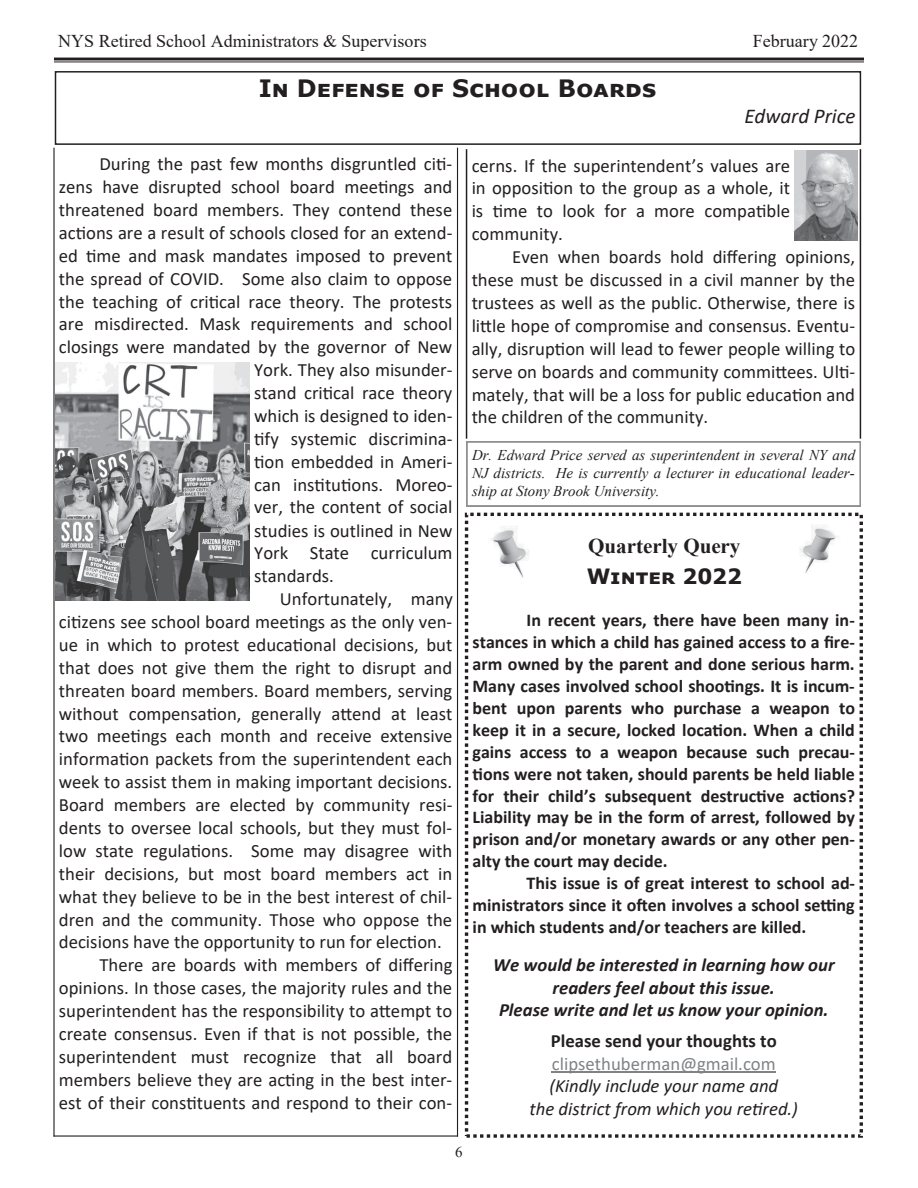
<style>
.page{position:relative;width:918px;height:1188px;background:#fff}
.page>*{position:absolute;margin:0;border:0;box-sizing:border-box;transform-origin:0 0}
.t1{font:700 24px "Verdana";color:#231f20}
.t2{font:italic 21.15px "Calibri";color:#231f20}
.t3{font:700 21px "Times New Roman";color:#231f20}
.t4{font:700 21px "Verdana";color:#231f20}
.t5{font:18.75px/23px "Calibri";color:#231f20;text-align:justify}
.t6{font:italic 700 18.75px/22.8px "Calibri";color:#231f20;text-align:center}
.t7{font:italic 18.75px/22.8px "Calibri";color:#231f20;text-align:center}
.t8{font:18.75px "Calibri";color:#808285}
.t9{font:700 18.75px "Calibri";color:#231f20}
.t10{font:700 18px/22px "Calibri";color:#231f20;text-align:justify}
.t11{font:18px "Times New Roman";color:#231f20}
.t12{font:italic 15px/18.1px "Times New Roman";color:#231f20;text-align:justify}
.t13{font:15px "Times New Roman";color:#231f20}
</style>
<div class="page">
<hr style="left:54px;top:58px;width:810px;height:2px;background:#231f20">
<hr style="left:54px;top:61px;width:810px;height:1px;background:#231f20">
<div style="left:465px;top:513px;width:398px;height:625px;border:3px dashed #231f20"></div>
<hr style="left:552px;top:1072px;width:224px;height:1px;background:#808285">
<img style="left:800px;top:525px;width:38px;height:48px">
<img style="left:490px;top:526px;width:39px;height:52px">
<hr style="left:466px;top:149px;width:1px;height:290px;background:#231f20">
<hr style="left:860px;top:149px;width:1px;height:290px;background:#231f20">
<svg style="left:467px;top:442px;width:394px;height:64px"></svg>
<div style="left:55px;top:71px;width:806px;height:74px;border:2px solid #231f20"></div>
<img style="left:794px;top:151px;width:64px;height:90px">
<hr style="left:53px;top:148px;width:2px;height:989px;background:#231f20">
<hr style="left:457px;top:148px;width:1px;height:989px;background:#231f20">
<hr style="left:53px;top:1135px;width:405px;height:2px;background:#231f20">
<img style="left:56px;top:363px;width:194px;height:237px">
<p class="t11" style="left:58px;top:28px;width:370px">NYS Retired School Administrators &amp; Supervisors</p>
<p class="t11" style="left:753px;top:28px;width:107px">February 2022</p>
<p class="t1" style="left:259px;top:72px;width:399px">In Defense of School Boards</p>
<p class="t2" style="left:745px;top:101px;width:112px">Edward Price</p>
<p class="t5" style="left:99px;top:152px;width:354px">During the past few months disgruntled citi-</p>
<p class="t5" style="left:59px;top:175px;width:395px">zens have disrupted school board meetings and</p>
<p class="t5" style="left:59px;top:198px;width:395px">threatened board members. They contend these</p>
<p class="t5" style="left:59px;top:221px;width:395px">actions are a result of schools closed for an extend-</p>
<p class="t5" style="left:59px;top:244px;width:395px">ed time and mask mandates imposed to prevent</p>
<p class="t5" style="left:59px;top:266px;width:395px">the spread of COVID. Some also claim to oppose</p>
<p class="t5" style="left:59px;top:289px;width:395px">the teaching of critical race theory. The protests</p>
<p class="t5" style="left:59px;top:312px;width:395px">are misdirected. Mask requirements and school</p>
<p class="t5" style="left:59px;top:335px;width:395px">closings were mandated by the governor of New</p>
<p class="t5" style="left:254px;top:358px;width:200px">York. They also misunder-</p>
<p class="t5" style="left:254px;top:381px;width:200px">stand critical race theory</p>
<p class="t5" style="left:254px;top:404px;width:200px">which is designed to iden-</p>
<p class="t5" style="left:254px;top:427px;width:200px">tify systemic discrimina-</p>
<p class="t5" style="left:254px;top:450px;width:200px">tion embedded in Ameri-</p>
<p class="t5" style="left:254px;top:472px;width:200px">can institutions. Moreo-</p>
<p class="t5" style="left:254px;top:495px;width:200px">ver, the content of social</p>
<p class="t5" style="left:254px;top:518px;width:200px">studies is outlined in New</p>
<p class="t5" style="left:254px;top:541px;width:200px">York State curriculum</p>
<p class="t5" style="left:254px;top:564px;width:81px">standards.</p>
<p class="t5" style="left:280px;top:587px;width:175px">Unfortunately, many</p>
<p class="t5" style="left:59px;top:610px;width:395px">citizens see school board meetings as the only ven-</p>
<p class="t5" style="left:59px;top:633px;width:395px">ue in which to protest educational decisions, but</p>
<p class="t5" style="left:59px;top:656px;width:395px">that does not give them the right to disrupt and</p>
<p class="t5" style="left:59px;top:679px;width:395px">threaten board members. Board members, serving</p>
<p class="t5" style="left:59px;top:701px;width:395px">without compensation, generally attend at least</p>
<p class="t5" style="left:59px;top:724px;width:395px">two meetings each month and receive extensive</p>
<p class="t5" style="left:59px;top:747px;width:395px">information packets from the superintendent each</p>
<p class="t5" style="left:59px;top:770px;width:395px">week to assist them in making important decisions.</p>
<p class="t5" style="left:59px;top:793px;width:395px">Board members are elected by community resi-</p>
<p class="t5" style="left:59px;top:816px;width:395px">dents to oversee local schools, but they must fol-</p>
<p class="t5" style="left:59px;top:839px;width:395px">low state regulations. Some may disagree with</p>
<p class="t5" style="left:59px;top:862px;width:395px">their decisions, but most board members act in</p>
<p class="t5" style="left:59px;top:885px;width:395px">what they believe to be in the best interest of chil-</p>
<p class="t5" style="left:59px;top:907px;width:395px">dren and the community. Those who oppose the</p>
<p class="t5" style="left:59px;top:930px;width:385px">decisions have the opportunity to run for election.</p>
<p class="t5" style="left:99px;top:953px;width:355px">There are boards with members of differing</p>
<p class="t5" style="left:59px;top:976px;width:395px">opinions. In those cases, the majority rules and the</p>
<p class="t5" style="left:59px;top:999px;width:395px">superintendent has the responsibility to attempt to</p>
<p class="t5" style="left:59px;top:1022px;width:395px">create consensus. Even if that is not possible, the</p>
<p class="t5" style="left:59px;top:1045px;width:395px">superintendent must recognize that all board</p>
<p class="t5" style="left:59px;top:1068px;width:395px">members believe they are acting in the best inter-</p>
<p class="t5" style="left:59px;top:1090px;width:395px">est of their constituents and respond to their con-</p>
<p class="t5" style="left:472px;top:154px;width:320px">cerns. If the superintendent’s values are in opposition to the group as a whole, it is time to look for a more compatible community.</p>
<p class="t5" style="left:472px;top:245px;width:385px;text-indent:41px">Even when boards hold differing opinions, these must be discussed in a civil manner by the trustees as well as the public. Otherwise, there is little hope of compromise and consensus. Eventu&shy;ally, disruption will lead to fewer people willing to serve on boards and community committees. Ulti&shy;mately, that will be a loss for public education and the children of the community.</p>
<p class="t12" style="left:472px;top:445px;width:385px">Dr. Edward Price served as superintendent in several NY and NJ districts. He is currently a lecturer in educational leader&shy;ship at Stony Brook University.</p>
<p class="t3" style="left:588px;top:531px;width:154px">Quarterly Query</p>
<p class="t4" style="left:587px;top:561px;width:157px">Winter 2022</p>
<p class="t10" style="left:473px;top:608px;width:384px;text-indent:54px">In recent years, there have been many in&shy;stances in which a child has gained access to a fire&shy;arm owned by the parent and done serious harm.<br>Many cases involved school shootings. It is incum&shy;bent upon parents who purchase a weapon to keep it in a secure, locked location. When a child gains access to a weapon because such precau&shy;tions were not taken, should parents be held liable for their child’s subsequent destructive actions?<br>Liability may be in the form of arrest, followed by prison and/or monetary awards or any other pen&shy;alty the court may decide.</p>
<p class="t10" style="left:473px;top:872px;width:384px;text-indent:54px">This issue is of great interest to school ad&shy;ministrators since it often involves a school setting in which students and/or teachers are killed.</p>
<p class="t6" style="left:493px;top:952px;width:343px">We would be interested in learning how our readers feel about this issue.<br>Please write and let us know your opinion.</p>
<p class="t9" style="left:551px;top:1027px;width:227px">Please send your thoughts to</p>
<p class="t8" style="left:552px;top:1050px;width:225px">clipsethuberman@gmail.com</p>
<p class="t7" style="left:529px;top:1074px;width:270px">(Kindly include your name and<br>the district from which you retired.)</p>
<p class="t13" style="left:455px;top:1141px;width:9px">6</p>
</div>
